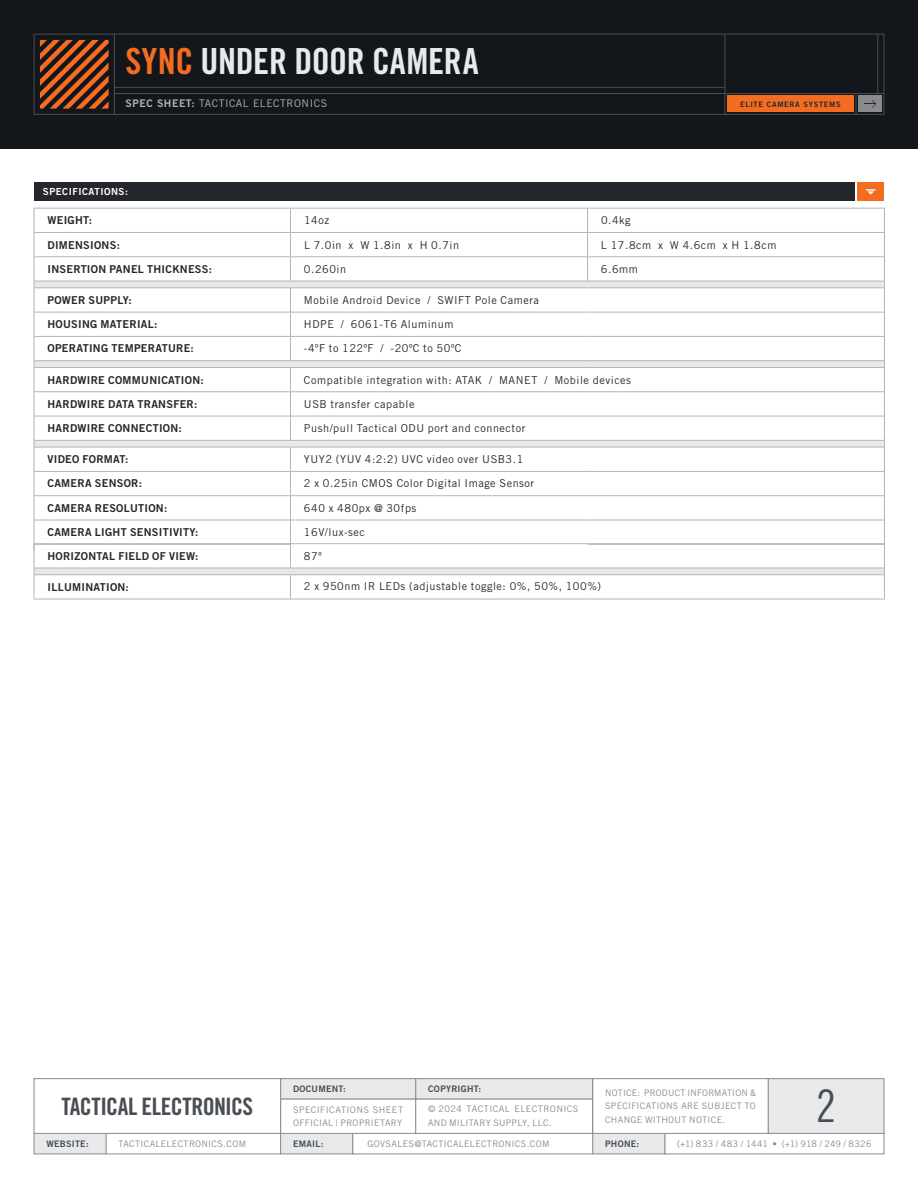
<style>
.page{position:relative;width:918px;height:1188px;background:#fff}
.page>*{position:absolute;margin:0;border:0;box-sizing:border-box;transform-origin:0 0}
.t1{font:45px "Trade Gothic LT Std Cn 18";color:#494e54}
.t2{font:36px "Trade Gothic LT Std Bd Cn 20";letter-spacing:-.01em;color:#e8e9ea}
.t3{font:24px "Trade Gothic LT Std Bd Cn 20";letter-spacing:-.02em;color:#494e54}
.t4{font:10.8px "Trade Gothic LT Std";letter-spacing:.05em;color:#24282d}
.t5{font:10.8px "Trade Gothic LT Std Bd 2";letter-spacing:.025em;color:#24282d}
.t6{font:10.8px "Trade Gothic LT Std";letter-spacing:.05em;color:#26292e}
.t7{font:10.8px "Trade Gothic LT Std Bd 2";letter-spacing:.025em;color:#26292e}
.t8{font:10.5px "Trade Gothic LT Std";letter-spacing:.05em;color:#b2b5b7}
.t9{font:9.75px "Trade Gothic LT Std Bd 2";letter-spacing:.05em;color:#fff}
.t10{font:9px/13.5px "Trade Gothic LT Std";letter-spacing:.035em;color:#898b8e}
.t11{font:9px "Trade Gothic LT Std Bd 2";letter-spacing:.03em;color:#494e54}
.t12{font:7.5px "Trade Gothic LT Std Bd 2";letter-spacing:.1em;color:#24282d}
.s1{color:#f36c21}
.s2{font-family:"Trade Gothic LT Std Bd 2"}
</style>
<div class="page">
<div style="left:0;top:0;width:918px;height:148px;background:#13161a"></div>
<div style="left:352px;top:1133px;width:241px;height:21px;border:1px solid #898b8e"></div>
<div style="left:665px;top:1133px;width:219px;height:21px;border:1px solid #898b8e"></div>
<div style="left:106px;top:1133px;width:175px;height:21px;border:1px solid #898b8e"></div>
<div style="left:34px;top:1133px;width:72px;height:21px;background:#e8e9ea"></div>
<div style="left:34px;top:1133px;width:72px;height:21px;border:1px solid #898b8e"></div>
<div style="left:281px;top:1133px;width:72px;height:21px;background:#e8e9ea"></div>
<div style="left:280px;top:1133px;width:73px;height:21px;border:1px solid #898b8e"></div>
<div style="left:593px;top:1133px;width:72px;height:21px;background:#e8e9ea"></div>
<div style="left:592px;top:1133px;width:73px;height:21px;border:1px solid #898b8e"></div>
<div style="left:416px;top:1079px;width:177px;height:20px;background:#e8e9ea"></div>
<div style="left:415px;top:1078px;width:178px;height:21px;border:1px solid #898b8e"></div>
<div style="left:415px;top:1099px;width:178px;height:35px;border:1px solid #898b8e"></div>
<div style="left:281px;top:1079px;width:135px;height:20px;background:#e8e9ea"></div>
<div style="left:280px;top:1078px;width:136px;height:21px;border:1px solid #898b8e"></div>
<div style="left:280px;top:1099px;width:136px;height:35px;border:1px solid #898b8e"></div>
<div style="left:592px;top:1078px;width:177px;height:56px;border:1px solid #898b8e"></div>
<div style="left:768px;top:1079px;width:116px;height:54px;background:#e8e9ea"></div>
<div style="left:768px;top:1078px;width:116px;height:56px;border:1px solid #898b8e"></div>
<div style="left:34px;top:1078px;width:247px;height:56px;border:1px solid #898b8e"></div>
<div style="left:858px;top:96px;width:24px;height:16px;background:#898b8e"></div>
<div style="left:727px;top:96px;width:127px;height:16px;background:#f36c21"></div>
<svg style="left:864px;top:100px;width:12px;height:8px"></svg>
<hr style="left:114px;top:34px;width:1px;height:81px;background:#494e54">
<hr style="left:725px;top:34px;width:1px;height:80px;background:#494e54">
<hr style="left:877px;top:34px;width:1px;height:60px;background:#494e54">
<hr style="left:115px;top:87px;width:610px;height:1px;background:#494e54">
<hr style="left:114px;top:93px;width:770px;height:1px;background:#494e54">
<hr style="left:34px;top:114px;width:850px;height:1px;background:#494e54">
<svg style="left:856px;top:94px;width:1px;height:20px"></svg>
<hr style="left:34px;top:34px;width:1px;height:80px;background:#494e54">
<svg style="left:40px;top:40px;width:69px;height:69px"></svg>
<hr style="left:884px;top:34px;width:1px;height:81px;background:#494e54">
<hr style="left:34px;top:34px;width:850px;height:1px;background:#494e54">
<div style="left:34px;top:182px;width:821px;height:19px;background:#24282d"></div>
<div style="left:857px;top:182px;width:27px;height:19px;background:#f36c21"></div>
<svg style="left:865px;top:189px;width:11px;height:5px"></svg>
<hr style="left:34px;top:599px;width:257px;height:1px;background:#b3b5b8">
<hr style="left:291px;top:599px;width:297px;height:1px;background:#b3b5b8">
<hr style="left:588px;top:599px;width:297px;height:1px;background:#b3b5b8">
<svg style="left:34px;top:208px;width:851px;height:391px"></svg>
<hr style="left:34px;top:568px;width:257px;height:1px;background:#b3b5b8">
<h2 class="t2" style="left:126px;top:39px;width:355px"><span class="s1">SYNC</span> UNDER DOOR CAMERA</h2>
<p class="t8" style="left:126px;top:97px;width:203px"><span class="s2">SPEC SHEET:</span> TACTICAL ELECTRONICS</p>
<p class="t12" style="left:740px;top:99px;width:102px">ELITE CAMERA SYSTEMS</p>
<p class="t9" style="left:43px;top:186px;width:87px">SPECIFICATIONS:</p>
<p class="t5" style="left:48px;top:214px;width:46px">WEIGHT:</p>
<p class="t4" style="left:304px;top:214px;width:27px">14oz</p>
<p class="t4" style="left:601px;top:214px;width:31px">0.4kg</p>
<p class="t5" style="left:48px;top:238px;width:74px">DIMENSIONS:</p>
<p class="t4" style="left:304px;top:238px;width:157px">L 7.0in x W 1.8in x H 0.7in</p>
<p class="t4" style="left:601px;top:238px;width:177px">L 17.8cm x W 4.6cm x H 1.8cm</p>
<p class="t5" style="left:47px;top:262px;width:166px">INSERTION PANEL THICKNESS:</p>
<p class="t4" style="left:304px;top:262px;width:44px">0.260in</p>
<p class="t4" style="left:601px;top:262px;width:38px">6.6mm</p>
<p class="t5" style="left:47px;top:293px;width:86px">POWER SUPPLY:</p>
<p class="t4" style="left:304px;top:294px;width:236px">Mobile Android Device / SWIFT Pole Camera</p>
<p class="t5" style="left:47px;top:318px;width:112px">HOUSING MATERIAL:</p>
<p class="t4" style="left:304px;top:318px;width:151px">HDPE / 6061-T6 Aluminum</p>
<p class="t5" style="left:47px;top:342px;width:148px">OPERATING TEMPERATURE:</p>
<p class="t4" style="left:304px;top:342px;width:159px">-4ºF to 122ºF / -20ºC to 50ºC</p>
<p class="t5" style="left:47px;top:373px;width:158px">HARDWIRE COMMUNICATION:</p>
<p class="t4" style="left:304px;top:373px;width:329px">Compatible integration with: ATAK / MANET / Mobile devices</p>
<p class="t5" style="left:47px;top:397px;width:151px">HARDWIRE DATA TRANSFER:</p>
<p class="t4" style="left:304px;top:397px;width:112px">USB transfer capable</p>
<p class="t5" style="left:47px;top:422px;width:136px">HARDWIRE CONNECTION:</p>
<p class="t4" style="left:304px;top:422px;width:223px">Push/pull Tactical ODU port and connector</p>
<p class="t5" style="left:47px;top:453px;width:82px">VIDEO FORMAT:</p>
<p class="t4" style="left:304px;top:453px;width:221px">YUY2 (YUV 4:2:2) UVC video over USB3.1</p>
<p class="t5" style="left:47px;top:477px;width:96px">CAMERA SENSOR:</p>
<p class="t4" style="left:304px;top:477px;width:232px">2 x 0.25in CMOS Color Digital Image Sensor</p>
<p class="t5" style="left:47px;top:501px;width:121px">CAMERA RESOLUTION:</p>
<p class="t4" style="left:304px;top:501px;width:114px">640 x 480px @ 30fps</p>
<p class="t5" style="left:47px;top:525px;width:153px">CAMERA LIGHT SENSITIVITY:</p>
<p class="t4" style="left:304px;top:526px;width:63px">16V/lux-sec</p>
<p class="t7" style="left:47px;top:549px;width:152px">HORIZONTAL FIELD OF VIEW:</p>
<p class="t6" style="left:304px;top:549px;width:19px">87º</p>
<p class="t7" style="left:47px;top:580px;width:83px">ILLUMINATION:</p>
<p class="t6" style="left:304px;top:580px;width:299px">2 x 950nm IR LEDs (adjustable toggle: 0%, 50%, 100%)</p>
<h3 class="t3" style="left:61px;top:1092px;width:193px">TACTICAL ELECTRONICS</h3>
<p class="t11" style="left:293px;top:1083px;width:54px">DOCUMENT:</p>
<p class="t10" style="left:293px;top:1103px;width:112px">SPECIFICATIONS SHEET<br>OFFICIAL | PROPRIETARY</p>
<p class="t11" style="left:428px;top:1083px;width:55px">COPYRIGHT:</p>
<p class="t10" style="left:428px;top:1102px;width:152px;line-height:14px">© 2024 TACTICAL ELECTRONICS<br>AND MILITARY SUPPLY, LLC.</p>
<p class="t10" style="left:605px;top:1086px;width:152px">NOTICE: PRODUCT INFORMATION &amp;<br>SPECIFICATIONS ARE SUBJECT TO</p>
<p class="t10" style="left:605px;top:1113px;width:122px">CHANGE WITHOUT NOTICE.</p>
<h1 class="t1" style="left:816px;top:1080px;width:21px">2</h1>
<p class="t11" style="left:46px;top:1138px;width:44px">WEBSITE:</p>
<p class="t10" style="left:119px;top:1137px;width:129px">TACTICALELECTRONICS.COM</p>
<p class="t11" style="left:293px;top:1138px;width:32px">EMAIL:</p>
<p class="t10" style="left:368px;top:1137px;width:184px">GOVSALES@TACTICALELECTRONICS.COM</p>
<p class="t11" style="left:605px;top:1138px;width:36px">PHONE:</p>
<p class="t10" style="left:677px;top:1137px;width:196px">(+1) 833 / 483 / 1441 • (+1) 918 / 249 / 8326</p>
</div>
